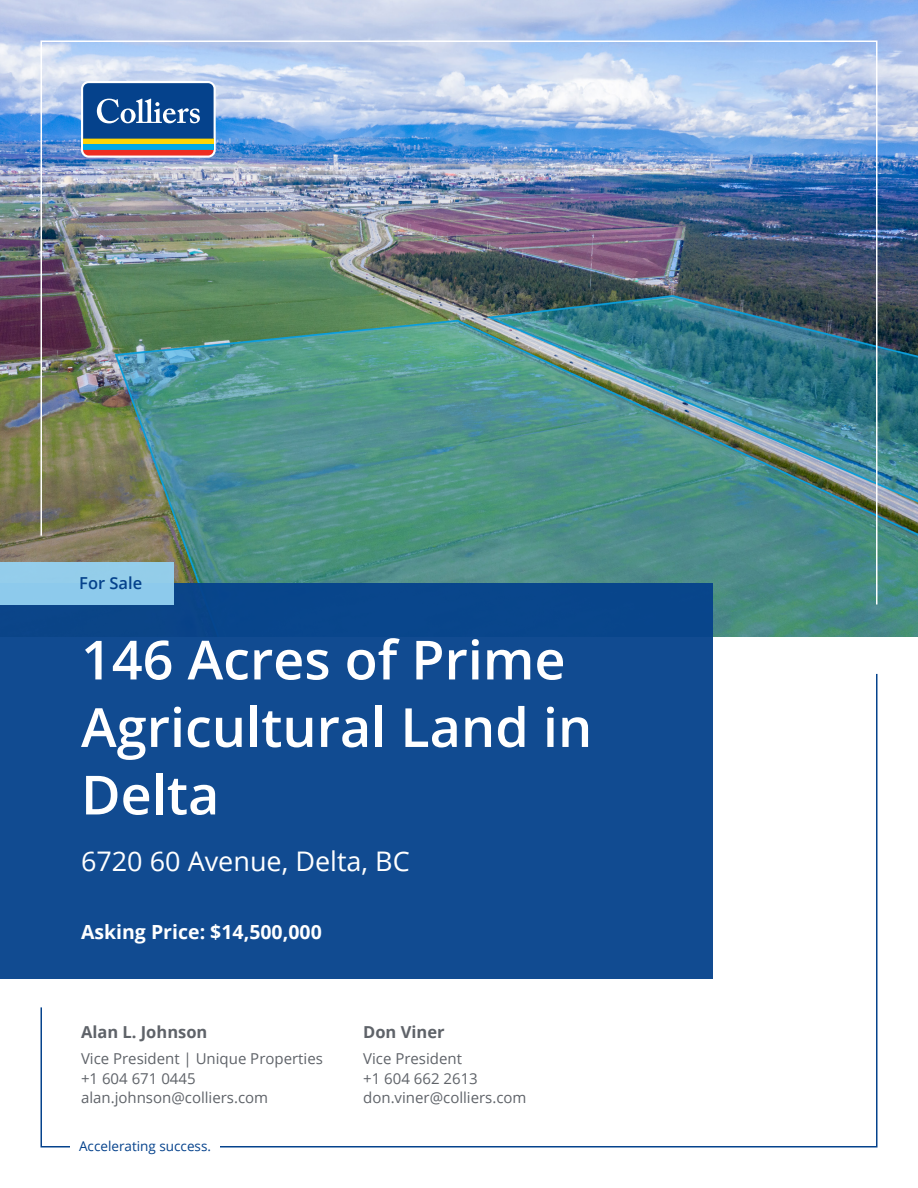
<style>
.page{position:relative;width:918px;height:1188px;background:#fff}
.page>*{position:absolute;margin:0;border:0;box-sizing:border-box;transform-origin:0 0}
.t1{font:600 54px/67.5px "Open Sans";color:#fff}
.Body_Text_-_White_CMYK{font:27px "Open Sans";color:#fff}
.Body_Text_-_White_CMYK-2{font:700 19.5px "Open Sans";color:#fff}
.Body_Text_-_Dark_Grey_CMYK{font:700 16.5px "Open Sans";color:#5f6369}
.t2{font:600 16.5px "Open Sans";color:#05428c}
.Body_Text_-_Dark_Grey_CMYK-2{font:15px "Open Sans";color:#5f6369}
.Body_Text_-_Dark_Blue_CMYK{font:13.5px "Open Sans";color:#05428c}
</style>
<div class="page">
<img style="left:0;top:0;width:918px;height:636px">
<img style="left:40px;top:40px;width:838px;height:566px">
<svg style="left:40px;top:673px;width:838px;height:475px"></svg>
<div style="left:0;top:583px;width:713px;height:396px;background:#114b91"></div>
<div style="left:0;top:562px;width:174px;height:43px;background:#8ecaec"></div>
<div style="left:71px;top:1141px;width:149px;height:10px;background:#fff"></div>
<div style="left:81px;top:81px;width:135px;height:77px;background:#fff;border-radius:8px"></div>
<div style="left:83px;top:144px;width:131px;height:6px;background:#00a8e4"></div>
<div style="left:83px;top:139px;width:131px;height:5px;background:#fed503"></div>
<svg style="left:83px;top:150px;width:131px;height:6px"></svg>
<svg style="left:83px;top:83px;width:131px;height:56px"></svg>
<p class="t2" style="left:79px;top:572px;width:65px">For Sale</p>
<p class="t1" style="left:81px;top:625px;width:486px">146 Acres of Prime</p>
<p class="t1" style="left:81px;top:693px;width:513px">Agricultural Land in<br>Delta</p>
<p class="Body_Text_-_White_CMYK" style="left:81px;top:843px;width:330px">6720 60 Avenue, Delta, BC</p>
<p class="Body_Text_-_White_CMYK-2" style="left:81px;top:919px;width:242px">Asking Price: $14,500,000</p>
<p class="Body_Text_-_Dark_Grey_CMYK" style="left:81px;top:1020px;width:128px">Alan L. Johnson</p>
<p class="Body_Text_-_Dark_Grey_CMYK-2" style="left:81px;top:1048px;width:243px">Vice President | Unique Properties</p>
<p class="Body_Text_-_Dark_Grey_CMYK-2" style="left:81px;top:1068px;width:116px">+1 604 671 0445</p>
<p class="Body_Text_-_Dark_Grey_CMYK-2" style="left:81px;top:1087px;width:189px">alan.johnson@colliers.com</p>
<p class="Body_Text_-_Dark_Blue_CMYK" style="left:79px;top:1137px;width:133px">Accelerating success.</p>
<p class="Body_Text_-_Dark_Grey_CMYK" style="left:363px;top:1020px;width:83px">Don Viner</p>
<p class="Body_Text_-_Dark_Grey_CMYK-2" style="left:363px;top:1048px;width:100px">Vice President</p>
<p class="Body_Text_-_Dark_Grey_CMYK-2" style="left:363px;top:1068px;width:116px">+1 604 662 2613</p>
<p class="Body_Text_-_Dark_Grey_CMYK-2" style="left:363px;top:1087px;width:165px">don.viner@colliers.com</p>
</div>
